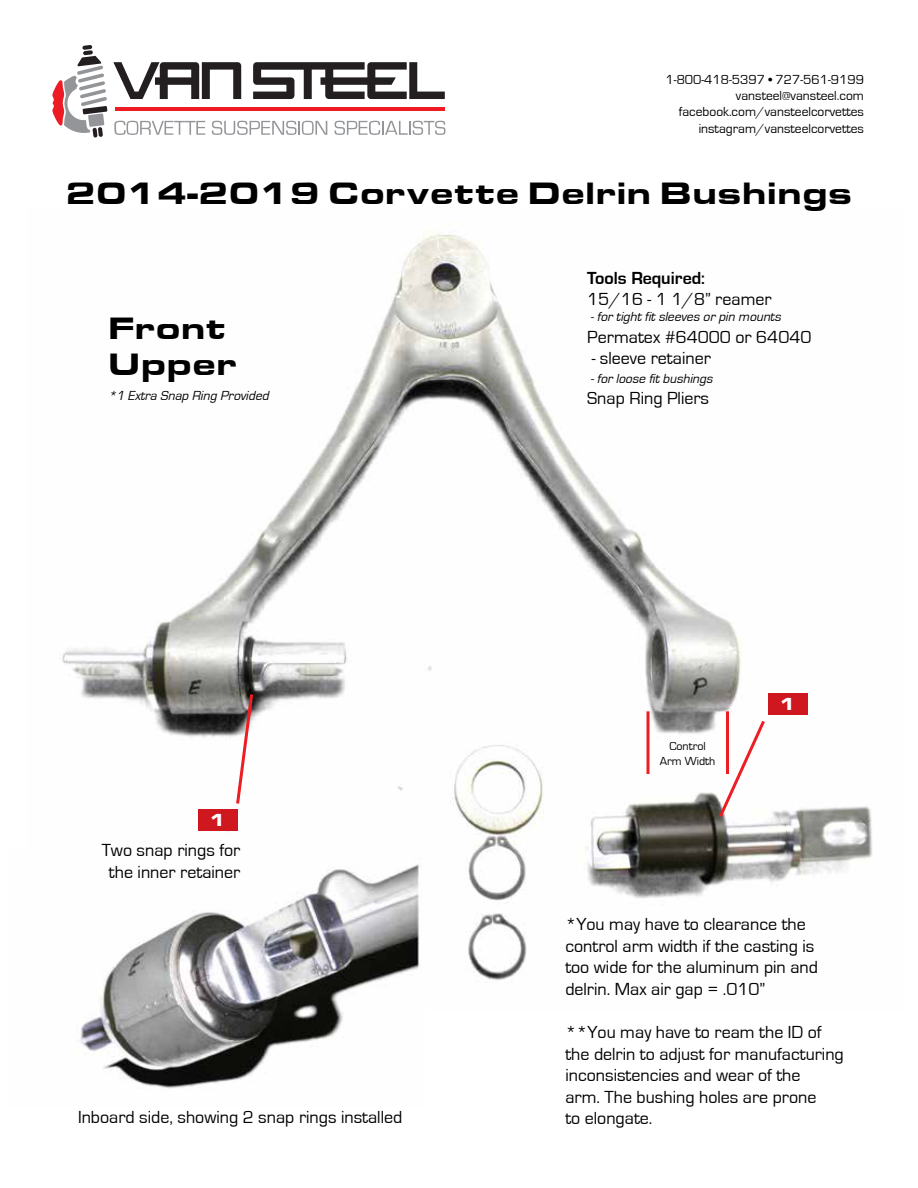
<style>
.page{position:relative;width:918px;height:1188px;background:#fff}
.page>*{position:absolute;margin:0;border:0;box-sizing:border-box;transform-origin:0 0}
.t1{font:900 31.95px/35.8px "Eurostile Extended";color:#000}
.t2{font:18px/21.6px "Eurostile";color:#000}
.t3{font:700 18px "Eurostile T";color:#000}
.t4{font:900 18px "Eurostile Extended";color:#fff}
.t5{font:13.5px/16.2px "Eurostile";color:#000;text-align:right}
.t6{font:italic 13.5px "Eurostile";color:#000}
.t7{font:12px/14.4px "Eurostile";color:#000;text-align:center}
</style>
<div class="page">
<svg style="left:52px;top:45px;width:55px;height:93px"></svg>
<hr style="left:115px;top:107px;width:330px;height:3px;background:#ed1c24">
<svg style="left:113px;top:62px;width:128px;height:37px"></svg>
<svg style="left:253px;top:62px;width:192px;height:37px"></svg>
<svg style="left:114px;top:121px;width:91px;height:14px"></svg>
<svg style="left:212px;top:121px;width:115px;height:14px"></svg>
<svg style="left:335px;top:121px;width:111px;height:14px"></svg>
<img style="left:62px;top:233px;width:811px;height:747px">
<img style="left:62px;top:849px;width:363px;height:240px">
<svg style="left:646px;top:711px;width:4px;height:63px"></svg>
<hr style="left:726px;top:711px;width:3px;height:63px;background:#ed1d24">
<div style="left:198px;top:809px;width:40px;height:22px;background:#ce171e"></div>
<div style="left:768px;top:693px;width:40px;height:21px;background:#ce171e"></div>
<svg style="left:234px;top:691px;width:21px;height:116px"></svg>
<svg style="left:716px;top:717px;width:52px;height:103px"></svg>
<p class="t5" style="left:666px;top:72px;width:200px">1-800-418-5397 • 727-561-9199 vansteel@vansteel.com facebook.com/vansteelcorvettes instagram/vansteelcorvettes</p>
<h1 class="t1" style="left:66px;top:176px;width:788px">2014-2019 Corvette Delrin Bushings</h1>
<h1 class="t1" style="left:108px;top:311px;width:131px">Front<br>Upper</h1>
<p class="t6" style="left:108px;top:389px;width:165px">*1 Extra Snap Ring Provided</p>
<p class="t4" style="left:209px;top:809px;width:19px">1</p>
<p class="t2" style="left:102px;top:840px;width:140px;text-align:center">Two snap rings for the inner retainer</p>
<p class="t2" style="left:78px;top:1107px;width:326px">Inboard side, showing 2 snap rings installed</p>
<p class="t3" style="left:587px;top:268px;width:119px">Tools Required:</p>
<p class="t2" style="left:587px;top:289px;width:186px">15/16 - 1 1/8” reamer</p>
<p class="t6" style="left:591px;top:309px;width:195px">-fortightfitsleeves orpin mounts</p>
<p class="t2" style="left:587px;top:326px;width:226px">Permatex #64000 or 64040</p>
<p class="t2" style="left:592px;top:348px;width:121px">- sleeve retainer</p>
<p class="t6" style="left:591px;top:371px;width:127px">-forloose fitbushings</p>
<p class="t2" style="left:587px;top:388px;width:123px">Snap Ring Pliers</p>
<p class="t7" style="left:660px;top:739px;width:57px">Control<br>Arm Width</p>
<p class="t4" style="left:779px;top:693px;width:19px">1</p>
<p class="t2" style="left:565px;top:914px;width:254px">*You may have to clearance the control arm width if the casting is too wide for the aluminum pin and delrin. Max air gap = .010”</p>
<p class="t2" style="left:565px;top:1022px;width:280px">**You may have to ream the ID of the delrin to adjust for manufacturing inconsistencies and wear of the<br>arm. The bushing holes are prone<br>to elongate.</p>
</div>
